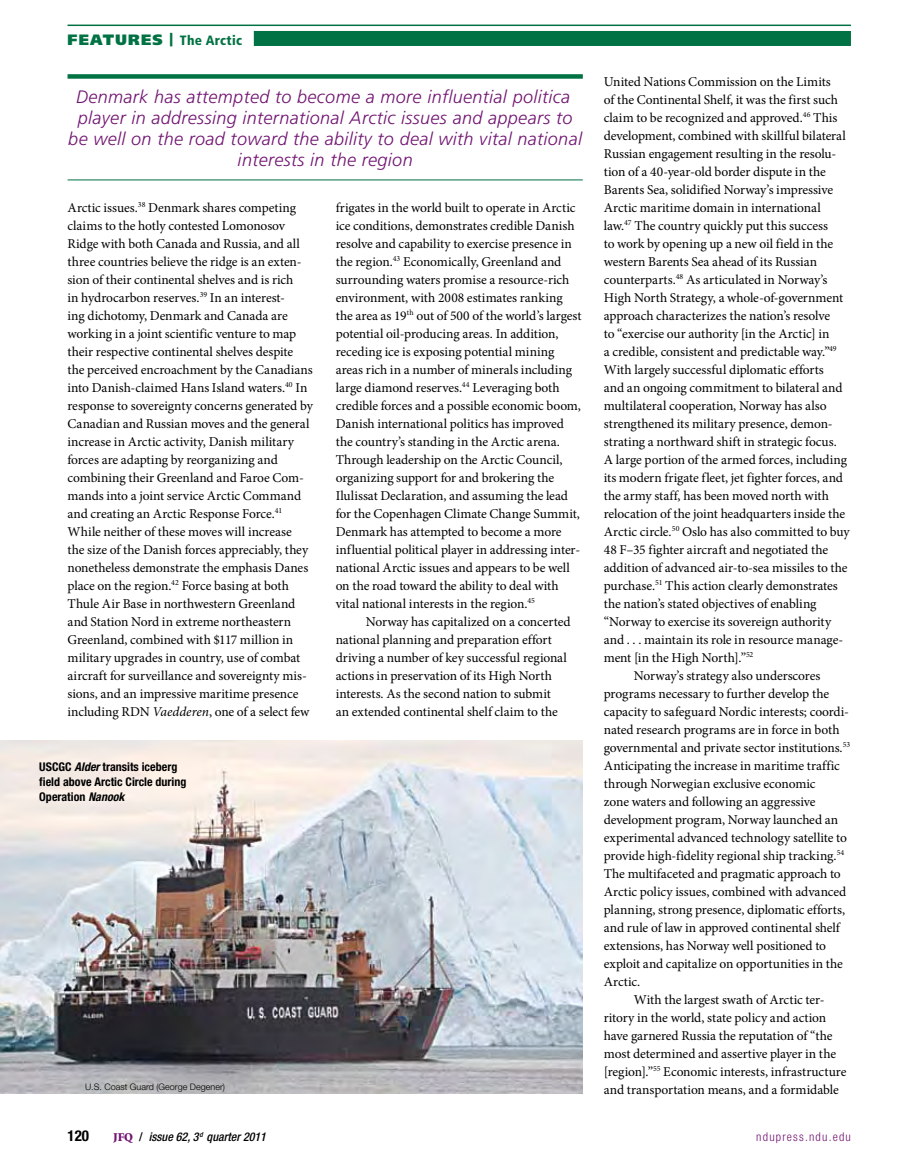
<style>
.page{position:relative;width:905px;height:1175px;background:#fff}
.page>*{position:absolute;margin:0;border:0;box-sizing:border-box;transform-origin:0 0}
.QUOTE__GREEN_Pull-Qu{font:italic 300 18px/21px "Frutiger LT Std";letter-spacing:.02em;color:#711471;text-align:center}
.t1{font:700 condensed 15px "Helvetica Neue LT Std";color:#000}
.BODY__Text_9_11-15_o{font:13.5px/18px "Minion Pro";letter-spacing:-.005em;color:#000}
.t2{font:900 condensed 13.5px "Frutiger LT Std";letter-spacing:.025em;color:#007243}
.PHOTO__Caption{font:700 condensed 12px/15px "Helvetica Neue LT Std";color:#000}
.t3{font:italic 500 condensed 12px "Helvetica Neue LT Std";color:#000}
.t4{font:300 condensed 12px "Helvetica Neue LT Std";letter-spacing:.1em;color:#711471}
.PHOTO__Credit{font:300 9px "Helvetica Neue LT Std";color:#000}
.s1{font-stretch:normal;font-size:15px}
.s2{font-stretch:normal}
.s3{font-style:italic}
.s4{font-family:"Minion Std";font-weight:900;font-style:normal;font-stretch:normal;color:#711471}
.s5{font-style:normal}
</style>
<div class="page">
<div style="left:254px;top:31px;width:597px;height:15px;background:#007243"></div>
<hr style="left:68px;top:25px;width:782px;height:1px;background:#007243">
<div style="left:68px;top:74px;width:514px;height:5px;background:#007243"></div>
<hr style="left:68px;top:179px;width:514px;height:1px;background:#007243">
<img style="left:0;top:741px;width:582px;height:353px">
<p class="t2" style="left:68px;top:32px;width:176px"><span class="s1">FEATURES</span> <span class="s2">|</span> The Arctic</p>
<p class="QUOTE__GREEN_Pull-Qu" style="left:68px;top:86px;width:515px">Denmark has attempted to become a more influential politica player in addressing international Arctic issues and appears to be well on the road toward the ability to deal with vital national interests in the region</p>
<p class="BODY__Text_9_11-15_o" style="left:67px;top:198px;width:247px">Arctic issues.<sup>38</sup> Denmark shares competing claims to the hotly contested Lomonosov Ridge with both Canada and Russia, and all three countries believe the ridge is an exten&shy;sion of their continental shelves and is rich<br>in hydrocarbon reserves.<sup>39</sup> In an interest-<br>ing dichotomy, Denmark and Canada are working in a joint scientific venture to map their respective continental shelves despite the perceived encroachment by the Canadians into Danish-claimed Hans Island waters.<sup>40</sup> In response to sovereignty concerns generated by Canadian and Russian moves and the general increase in Arctic activity, Danish military forces are adapting by reorganizing and combining their Greenland and Faroe Com&shy;mands into a joint service Arctic Command and creating an Arctic Response Force.<sup>41<br></sup>While neither of these moves will increase<br>the size of the Danish forces appreciably, they nonetheless demonstrate the emphasis Danes place on the region.<sup>42</sup> Force basing at both Thule Air Base in northwestern Greenland and Station Nord in extreme northeastern Greenland, combined with $117 million in military upgrades in country, use of combat aircraft for surveillance and sovereignty mis&shy;sions, and an impressive maritime presence including RDN <span class="s3">Vaedderen</span>, one of a select few</p>
<p class="BODY__Text_9_11-15_o" style="left:335px;top:198px;width:247px">frigates in the world built to operate in Arctic ice conditions, demonstrates credible Danish resolve and capability to exercise presence in the region.<sup>43</sup> Economically, Greenland and surrounding waters promise a resource-rich environment, with 2008 estimates ranking the area as 19<sup>th</sup> out of 500 of the world’s largest potential oil-producing areas. In addition, receding ice is exposing potential mining areas rich in a number of minerals including large diamond reserves.<sup>44</sup> Leveraging both credible forces and a possible economic boom, Danish international politics has improved the country’s standing in the Arctic arena.<br>Through leadership on the Arctic Council, organizing support for and brokering the Ilulissat Declaration, and assuming the lead for the Copenhagen Climate Change Summit, Denmark has attempted to become a more influential political player in addressing inter&shy;national Arctic issues and appears to be well on the road toward the ability to deal with vital national interests in the region.<sup>45</sup></p>
<p class="BODY__Text_9_11-15_o" style="left:336px;top:612px;width:236px;text-indent:30px">Norway has capitalized on a concerted national planning and preparation effort driving a number of key successful regional actions in preservation of its High North interests. As the second nation to submit<br>an extended continental shelf claim to the</p>
<p class="PHOTO__Caption" style="left:39px;top:759px;width:149px">USCGC <span class="s3">Alder</span> transits iceberg field above Arctic Circle during<br>Operation <span class="s3">Nanook</span></p>
<p class="PHOTO__Credit" style="left:85px;top:1081px;width:141px">U.S. Coast Guard (George Degener)</p>
<p class="BODY__Text_9_11-15_o" style="left:603px;top:72px;width:247px">United Nations Commission on the Limits<br>of the Continental Shelf, it was the first such claim to be recognized and approved.<sup>46</sup> This development, combined with skillful bilateral Russian engagement resulting in the resolu&shy;tion of a 40-year-old border dispute in the Barents Sea, solidified Norway’s impressive Arctic maritime domain in international law.<sup>47</sup> The country quickly put this success<br>to work by opening up a new oil field in the western Barents Sea ahead of its Russian counterparts.<sup>48</sup> As articulated in Norway’s High North Strategy, a whole-of-government approach characterizes the nation’s resolve<br>to “exercise our authority [in the Arctic] in<br>a credible, consistent and predictable way.”<sup>49<br></sup>With largely successful diplomatic efforts<br>and an ongoing commitment to bilateral and multilateral cooperation, Norway has also strengthened its military presence, demon&shy;strating a northward shift in strategic focus.<br>A large portion of the armed forces, including its modern frigate fleet, jet fighter forces, and the army staff, has been moved north with relocation of the joint headquarters inside the Arctic circle.<sup>50</sup> Oslo has also committed to buy 48 F–35 fighter aircraft and negotiated the addition of advanced air-to-sea missiles to the purchase.<sup>51</sup> This action clearly demonstrates the nation’s stated objectives of enabling “Norway to exercise its sovereign authority and . . . maintain its role in resource manage&shy;ment [in the High North].”<sup>52</sup></p>
<p class="BODY__Text_9_11-15_o" style="left:603px;top:666px;width:248px;text-indent:30px">Norway’s strategy also underscores programs necessary to further develop the capacity to safeguard Nordic interests; coordi&shy;nated research programs are in force in both governmental and private sector institutions.<sup>53<br></sup>Anticipating the increase in maritime traffic through Norwegian exclusive economic<br>zone waters and following an aggressive development program, Norway launched an experimental advanced technology satellite to provide high-fidelity regional ship tracking.<sup>54<br></sup>The multifaceted and pragmatic approach to Arctic policy issues, combined with advanced planning, strong presence, diplomatic efforts, and rule of law in approved continental shelf extensions, has Norway well positioned to exploit and capitalize on opportunities in the Arctic.</p>
<p class="BODY__Text_9_11-15_o" style="left:603px;top:990px;width:244px;text-indent:30px">With the largest swath of Arctic ter&shy;ritory in the world, state policy and action have garnered Russia the reputation of “the most determined and assertive player in the [region].”<sup>55</sup> Economic interests, infrastructure and transportation means, and a formidable</p>
<p class="t1" style="left:68px;top:1126px;width:23px">120</p>
<p class="t3" style="left:113px;top:1129px;width:154px"><span class="s4">JFQ</span> <span class="s5">/</span> issue 62, 3 <sup>d</sup> quarter 2011</p>
<p class="t4" style="left:756px;top:1129px;width:96px">ndupress.ndu.edu</p>
</div>
